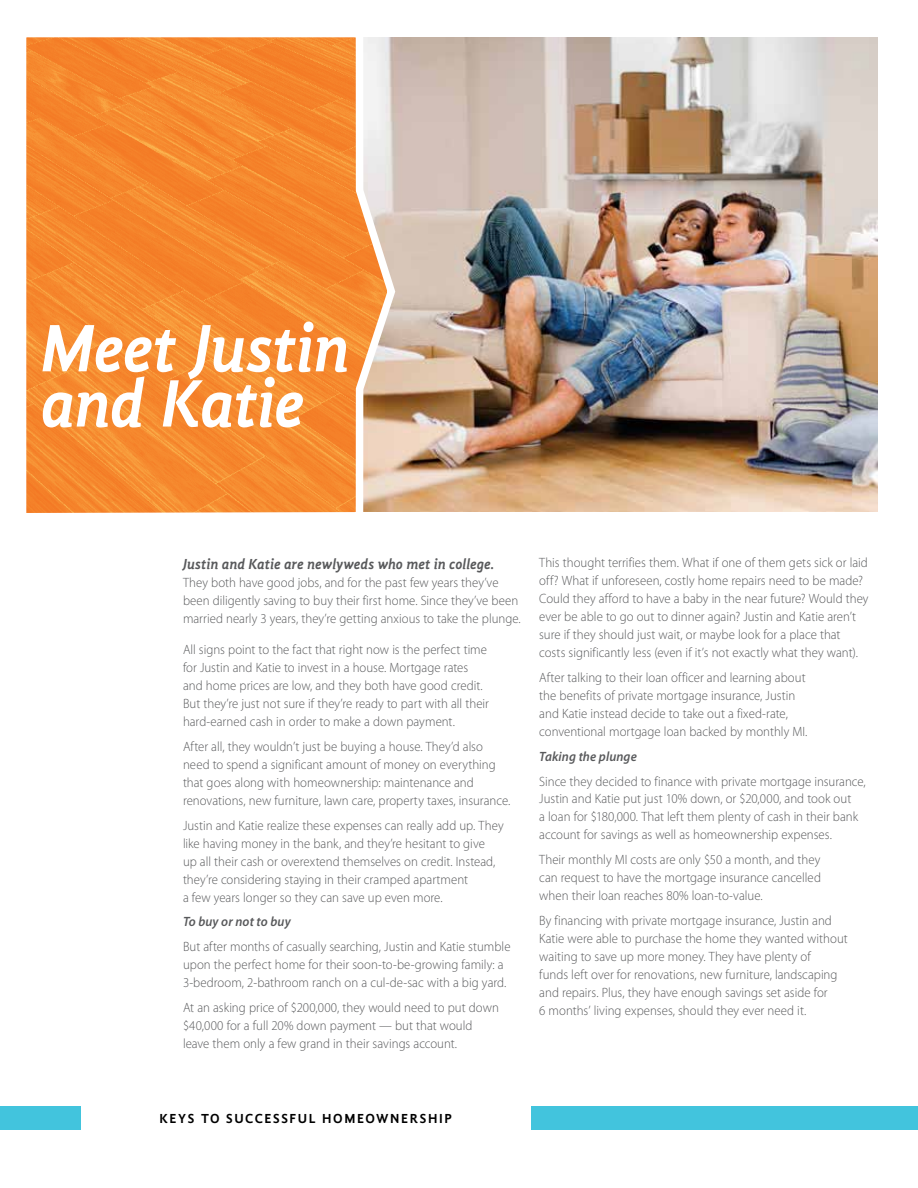
<style>
.page{position:relative;width:918px;height:1188px;background:#fff}
.page>*{position:absolute;margin:0;border:0;box-sizing:border-box;transform-origin:0 0}
.t1{font:italic 700 69px/55.2px "Gandhi Sans";letter-spacing:-.015em;color:#fff;scale:.95 1}
.t2{font:italic 700 15px "Gandhi Sans";color:#58595b;scale:.95 1}
.t3{font:300 13.5px/18px "Myriad Pro";color:#58595b;scale:.95 1}
.t4{font:italic 600 13.5px "Myriad Pro";letter-spacing:.01em;color:#58595b;scale:.95 1}
.t5{font:700 13.5px "Gandhi Sans";letter-spacing:.12em;color:#000}
</style>
<div class="page">
<img style="left:399px;top:37px;width:479px;height:475px">
<svg style="left:26px;top:37px;width:373px;height:476px;background:#f4913e"></svg>
<div style="left:0;top:1107px;width:918px;height:23px;background:#42c4dd"></div>
<div style="left:81px;top:1105px;width:449px;height:26px;background:#fff"></div>
<h1 class="t1" style="left:40px;top:320px;width:327px">Meet Justin and Katie</h1>
<p class="t2" style="left:183px;top:555px;width:329px">Justin and Katie are newlyweds who met in college.</p>
<p class="t3" style="left:183px;top:573px;width:357px">They both have good jobs, and for the past few years they’ve been diligently saving to buy their first home. Since they’ve been married nearly 3 years, they’re getting anxious to take the plunge.</p>
<p class="t3" style="left:183px;top:641px;width:324px">All signs point to the fact that right now is the perfect time for Justin and Katie to invest in a house. Mortgage rates and home prices are low, and they both have good credit.<br>But they’re just not sure if they’re ready to part with all their hard-earned cash in order to make a down payment.</p>
<p class="t3" style="left:183px;top:737px;width:346px">After all, they wouldn’t just be buying a house. They’d also need to spend a significant amount of money on everything that goes along with homeownership: maintenance and renovations, new furniture, lawn care, property taxes, insurance.</p>
<p class="t3" style="left:183px;top:816px;width:339px">Justin and Katie realize these expenses can really add up. They like having money in the bank, and they’re hesitant to give<br>up all their cash or overextend themselves on credit. Instead, they’re considering staying in their cramped apartment<br>a few years longer so they can save up even more.</p>
<p class="t4" style="left:183px;top:913px;width:115px">To buy or not to buy</p>
<p class="t3" style="left:183px;top:938px;width:346px">But after months of casually searching, Justin and Katie stumble upon the perfect home for their soon-to-be-growing family: a<br>3-bedroom, 2-bathroom ranch on a cul-de-sac with a big yard.</p>
<p class="t3" style="left:183px;top:998px;width:334px">At an asking price of $200,000, they would need to put down $40,000 for a full 20% down payment — but that would leave them only a few grand in their savings account.</p>
<p class="t3" style="left:539px;top:554px;width:348px">This thought terrifies them. What if one of them gets sick or laid off? What if unforeseen, costly home repairs need to be made?<br>Could they afford to have a baby in the near future? Would they ever be able to go out to dinner again? Justin and Katie aren’t sure if they should just wait, or maybe look for a place that costs significantly less (even if it’s not exactly what they want).</p>
<p class="t3" style="left:539px;top:668px;width:284px">After talking to their loan officer and learning about the benefits of private mortgage insurance, Justin and Katie instead decide to take out a fixed-rate, conventional mortgage loan backed by monthly MI.</p>
<p class="t4" style="left:539px;top:748px;width:104px">Taking the plunge</p>
<p class="t3" style="left:539px;top:772px;width:345px">Since they decided to finance with private mortgage insurance, Justin and Katie put just 10% down, or $20,000, and took out<br>a loan for $180,000. That left them plenty of cash in their bank account for savings as well as homeownership expenses.</p>
<p class="t3" style="left:539px;top:851px;width:298px;text-align:justify">Their monthly MI costs are only $50 a month, and they can request to have the mortgage insurance cancelled when their loan reaches 80% loan-to-value.</p>
<p class="t3" style="left:539px;top:911px;width:326px">By financing with private mortgage insurance, Justin and Katie were able to purchase the home they wanted without waiting to save up more money. They have plenty of<br>funds left over for renovations, new furniture, landscaping and repairs. Plus, they have enough savings set aside for<br>6 months’ living expenses, should they ever need it.</p>
<p class="t5" style="left:159px;top:1111px;width:294px">KEYS TO SUCCESSFUL HOMEOWNERSHIP</p>
</div>
